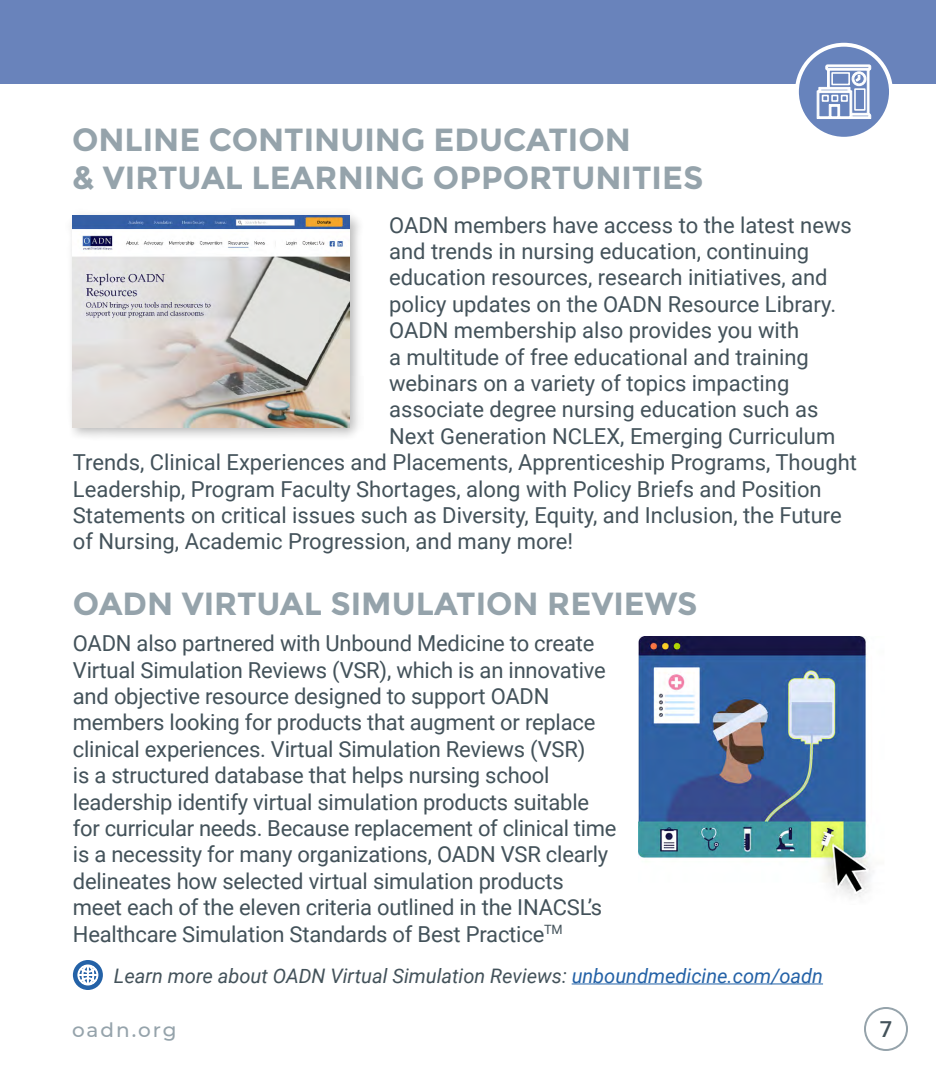
<style>
.page{position:relative;width:936px;height:1080px;background:#fff}
.page>*{position:absolute;margin:0;border:0;box-sizing:border-box;transform-origin:0 0}
.Subhead{font:700 32px/38.4px "Montserrat";color:#95a3ab}
.body{font:22px/26.4px "Roboto";letter-spacing:-.01em;color:#43525a}
.t1{font:500 22px "Roboto";color:#43525a}
.body-2{font:italic 20px "Roboto";color:#43525a}
.t2{font:500 20px "Montserrat";letter-spacing:.1em;color:#95a3ab}
.s1{color:#2462a7}
</style>
<div class="page">
<div style="left:864px;top:1007px;width:44px;height:44px;border:2px solid #95a3ab;border-radius:50%"></div>
<div style="left:0;top:0;width:936px;height:84px;background:#6983bb"></div>
<div style="left:797px;top:45px;width:94px;height:94px;background:#6783bc;border-radius:50%"></div>
<div style="left:795px;top:43px;width:98px;height:98px;border:4px solid #fff;border-radius:50%"></div>
<svg style="left:817px;top:65px;width:54px;height:54px"></svg>
<div style="left:831px;top:72px;width:19px;height:13px;border:2px solid #fff"></div>
<div style="left:854px;top:88px;width:12px;height:23px;border:2px solid #fff"></div>
<div style="left:822px;top:95px;width:7px;height:7px;border:2px solid #fff"></div>
<div style="left:831px;top:95px;width:7px;height:7px;border:2px solid #fff"></div>
<div style="left:841px;top:95px;width:7px;height:7px;border:2px solid #fff"></div>
<img style="left:639px;top:637px;width:232px;height:260px">
<div style="left:66px;top:209px;width:298px;height:233px;background:#000;opacity:.3"></div>
<img style="left:73px;top:216px;width:276px;height:211px">
<div style="left:73px;top:960px;width:30px;height:30px;background:#2462a7;border-radius:50%"></div>
<svg style="left:77px;top:964px;width:22px;height:22px"></svg>
<hr style="left:572px;top:983px;width:251px;height:1px;background:#2462a7">
<p class="Subhead" style="left:72px;top:121px;width:633px">ONLINE CONTINUING EDUCATION<br>&amp; VIRTUAL LEARNING OPPORTUNITIES</p>
<p class="body" style="left:389px;top:211px;width:464px">OADN members have access to the latest news</p>
<p class="body" style="left:389px;top:237px;width:422px">and trends in nursing education, continuing</p>
<p class="body" style="left:389px;top:263px;width:440px">education resources, research initiatives, and</p>
<p class="body" style="left:389px;top:290px;width:449px">policy updates on the OADN Resource Library.</p>
<p class="body" style="left:389px;top:316px;width:412px">OADN membership also provides you with</p>
<p class="body" style="left:389px;top:343px;width:421px">a multitude of free educational and training</p>
<p class="body" style="left:389px;top:369px;width:402px">webinars on a variety of topics impacting</p>
<p class="body" style="left:389px;top:395px;width:431px">associate degree nursing education such as</p>
<p class="body" style="left:389px;top:422px;width:448px">Next Generation NCLEX, Emerging Curriculum</p>
<p class="body" style="left:73px;top:448px;width:786px">Trends, Clinical Experiences and Placements, Apprenticeship Programs, Thought</p>
<p class="body" style="left:73px;top:475px;width:750px">Leadership, Program Faculty Shortages, along with Policy Briefs and Position</p>
<p class="body" style="left:73px;top:501px;width:770px">Statements on critical issues such as Diversity, Equity, and Inclusion, the Future</p>
<p class="body" style="left:73px;top:527px;width:502px">of Nursing, Academic Progression, and many more!</p>
<p class="Subhead" style="left:73px;top:585px;width:626px">OADN VIRTUAL SIMULATION REVIEWS</p>
<p class="body" style="left:73px;top:629px;width:545px">OADN also partnered with Unbound Medicine to create Virtual Simulation Reviews (VSR), which is an innovative and objective resource designed to support OADN members looking for products that augment or replace clinical experiences. Virtual Simulation Reviews (VSR)<br>is a structured database that helps nursing school leadership identify virtual simulation products suitable for curricular needs. Because replacement of clinical time is a necessity for many organizations, OADN VSR clearly delineates how selected virtual simulation products meet each of the eleven criteria outlined in the INACSL’s Healthcare Simulation Standards of Best Practice<sup>TM</sup></p>
<p class="body-2" style="left:114px;top:961px;width:711px">Learn more about OADN Virtual Simulation Reviews: <span class="s1">unboundmedicine.com/oadn</span></p>
<p class="t2" style="left:72px;top:1016px;width:106px">oadn.org</p>
<p class="t1" style="left:880px;top:1013px;width:14px">7</p>
</div>
